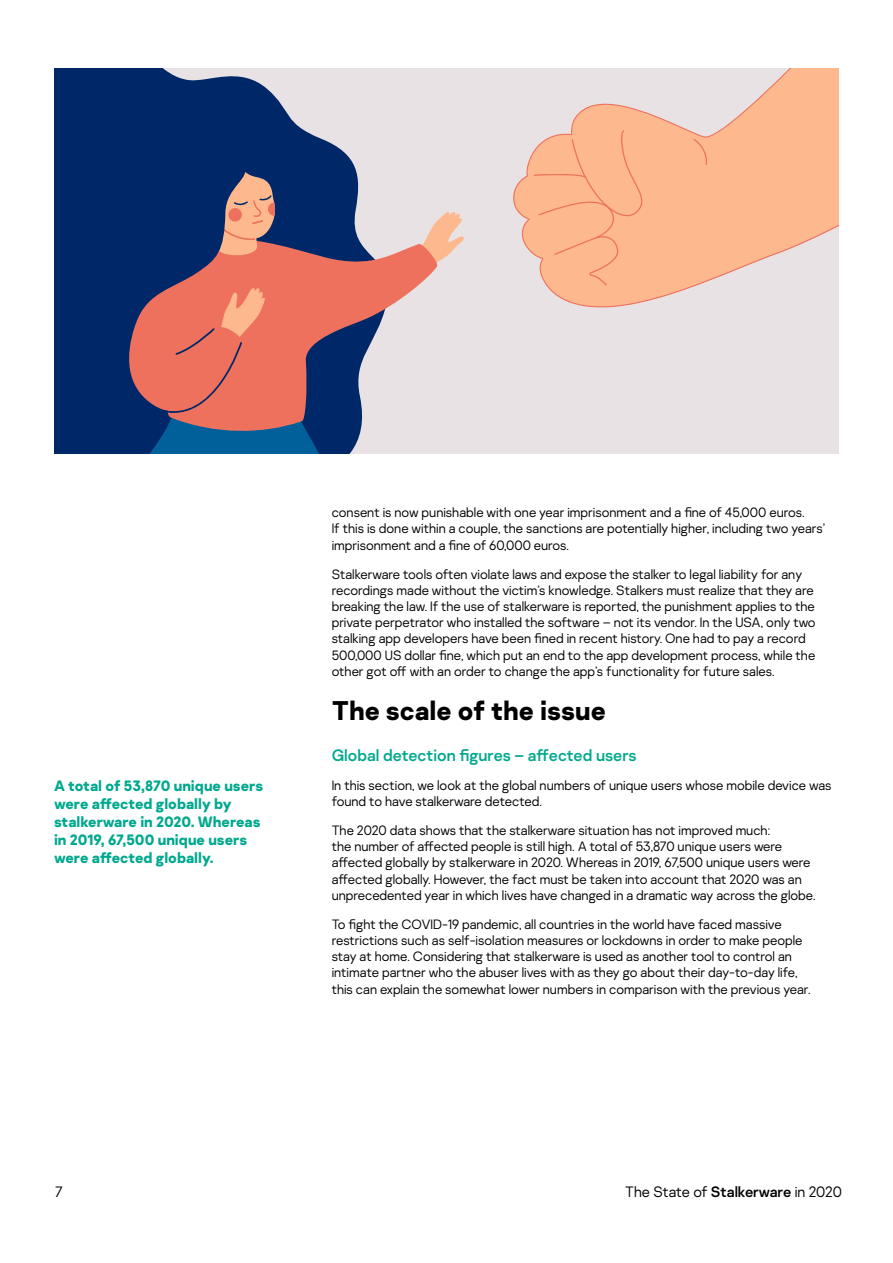
<style>
.page{position:relative;width:893px;height:1263px;background:#fff}
.page>*{position:absolute;margin:0;border:0;box-sizing:border-box;transform-origin:0 0}
.t1{font:700 27px "Kaspersky Sans";color:#000}
.t2{font:16.5px "Kaspersky Sans";color:#00a88e}
.t3{font:700 15px/18px "Kaspersky Sans";color:#00a88e}
.t4{font:300 15px "Kaspersky Sans";color:#000}
.t5{font:300 13.5px/16.2px "Kaspersky Sans";color:#000}
.s1{font-weight:400}
</style>
<div class="page">
<div style="left:54px;top:68px;width:785px;height:386px;background:#e8e2e4"></div>
<svg style="left:54px;top:68px;width:306px;height:386px;fill:#002869"></svg>
<svg style="left:426px;top:212px;width:38px;height:49px"></svg>
<svg style="left:338px;top:239px;width:102px;height:196px"></svg>
<svg style="left:96px;top:139px;width:242px;height:315px;background:#654d69"></svg>
<svg style="left:513px;top:68px;width:326px;height:239px;fill:#fdb88e"></svg>
<svg style="left:534px;top:130px;width:113px;height:156px;background:#fbb68e"></svg>
<svg style="left:693px;top:139px;width:16px;height:26px"></svg>
<p class="t3" style="left:54px;top:777px;width:211px">A total of 53,870 unique users were affected globally by stalkerware in 2020. Whereas in 2019, 67,500 unique users were affected globally.</p>
<p class="t5" style="left:332px;top:504px;width:495px">consent is now punishable with one year imprisonment and a fine of 45,000 euros.<br>If this is done within a couple, the sanctions are potentially higher, including two years’ imprisonment and a fine of 60,000 euros.</p>
<p class="t5" style="left:332px;top:566px;width:485px">Stalkerware tools often violate laws and expose the stalker to legal liability for any recordings made without the victim’s knowledge. Stalkers must realize that they are breaking the law. If the use of stalkerware is reported, the punishment applies to the private perpetrator who installed the software – not its vendor. In the USA, only two stalking app developers have been fined in recent history. One had to pay a record 500,000 US dollar fine, which put an end to the app development process, while the other got off with an order to change the app’s functionality for future sales.</p>
<h1 class="t1" style="left:332px;top:693px;width:276px">The scale of the issue</h1>
<p class="t2" style="left:332px;top:745px;width:307px">Global detection figures – affected users</p>
<p class="t5" style="left:332px;top:777px;width:501px">In this section, we look at the global numbers of unique users whose mobile device was found to have stalkerware detected.</p>
<p class="t5" style="left:332px;top:822px;width:485px">The 2020 data shows that the stalkerware situation has not improved much:<br>the number of affected people is still high. A total of 53,870 unique users were affected globally by stalkerware in 2020. Whereas in 2019, 67,500 unique users were affected globally. However, the fact must be taken into account that 2020 was an unprecedented year in which lives have changed in a dramatic way across the globe.</p>
<p class="t5" style="left:332px;top:916px;width:480px">To fight the COVID-19 pandemic, all countries in the world have faced massive restrictions such as self-isolation measures or lockdowns in order to make people stay at home. Considering that stalkerware is used as another tool to control an intimate partner who the abuser lives with as they go about their day-to-day life, this can explain the somewhat lower numbers in comparison with the previous year.</p>
<p class="t4" style="left:55px;top:1183px;width:9px">7</p>
<p class="t4" style="left:625px;top:1183px;width:218px">The State of <span class="s1">Stalkerware</span> in 2020</p>
</div>
